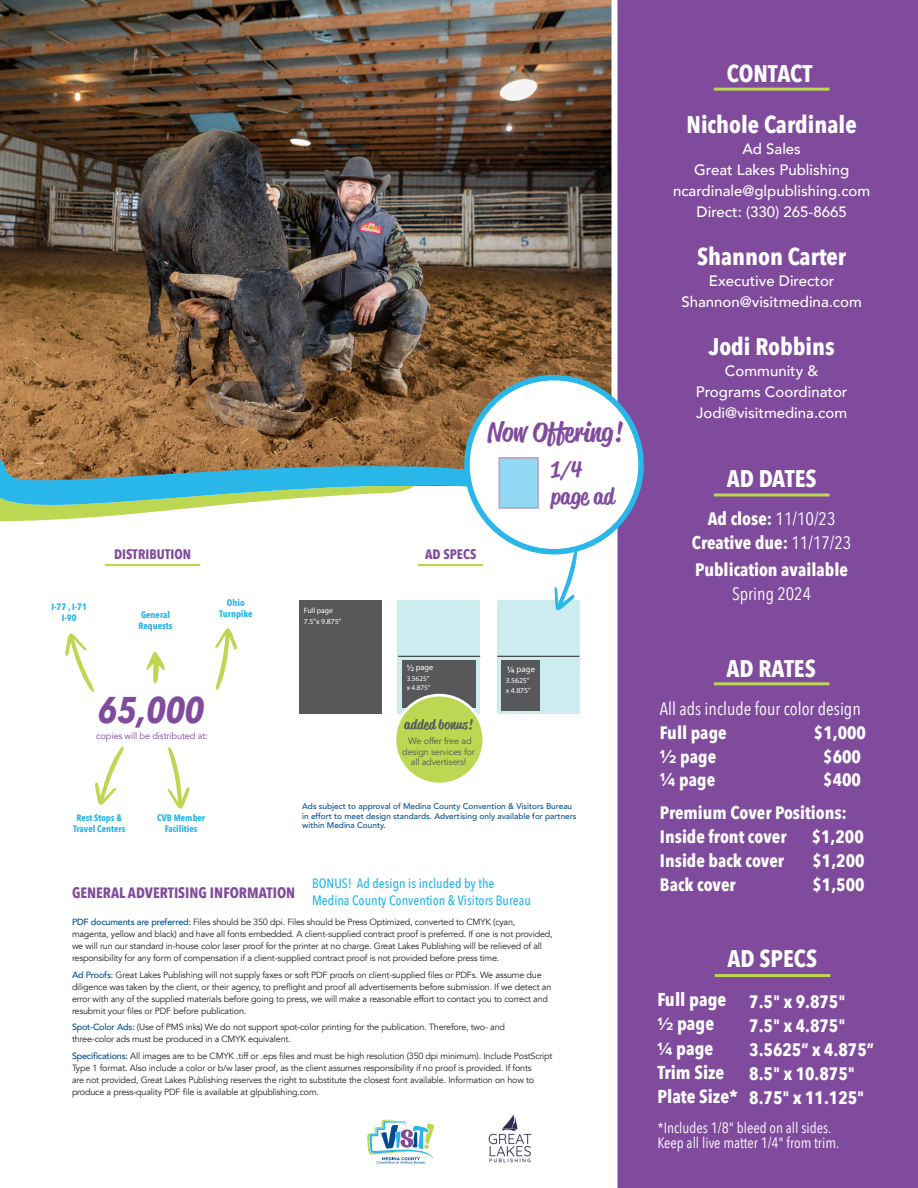
<style>
.page{position:relative;width:918px;height:1188px;background:#fff}
.page>*{position:absolute;margin:0;border:0;box-sizing:border-box;transform-origin:0 0}
.t1{font:italic 700 37.2px "Avenir Next Condensed";color:#804b9d}
.t2{font:500 26.4px "Reklame Script";color:#804b9d;scale:1.04 1}
.t3{font:700 24px "Avenir Next Condensed";color:#fff}
.t4{font:500 22.5px/27px "Reklame Script";color:#804b9d}
.t5{font:700 18.6px/24.2px "Avenir Next Condensed";color:#fff}
.t6{font:700 18px/24px "Avenir Next Condensed";color:#fff;text-align:center}
.t7{font:18px "Avenir Next Condensed";color:#fff}
.t8{font:500 15px/21px "Avenir";color:#fff;text-align:center}
.t9{font:15px/15px "Avenir Next Condensed";color:#fff}
.t10{font:700 15px "Avenir Next Condensed";color:#804b9d}
.t11{font:700 13.65px "Avenir Next Condensed";color:#804b9d}
.t12{font:500 13.5px/16.2px "Avenir Next Condensed";color:#29b6e9}
.t13{font:500 13.35px "Reklame Script";letter-spacing:.02em;color:#57585a;scale:1.04 1}
.t14{font:500 9.75px "Proxima Nova";color:#fff}
.t15{font:700 9.3px/11.1px "Avenir Next Condensed";color:#29b6e9;text-align:center}
.t16{font:9.3px "Avenir";letter-spacing:-.02em;color:#804b9d}
.t17{font:500 9.3px "Proxima Nova";color:#fff}
.t18{font:9.15px/10.4px "Avenir";letter-spacing:-.02em;color:#57585a;text-align:center}
.t19{font:9px/12px "Avenir";letter-spacing:-.02em;color:#231f20}
.t20{font:8.7px "Myriad Pro";color:#fff}
.t21{font:500 8.25px/9.9px "Avenir";color:#064f8c}
.t22{font:8.25px "Myriad Pro";color:#fff}
.t23{font:7.65px/10.1px "Myriad Pro";color:#fff}
.t24{font:7.2px/9.6px "Myriad Pro";color:#fff}
.s1{font-weight:500;color:#004d8c}
.s2{font-weight:400}
.s3{font-family:"Proxima Nova";font-size:19.5px}
.s4{font-family:"Proxima Nova"}
</style>
<div class="page">
<img style="left:0;top:0;width:612px;height:460px">
<svg style="left:0;top:458px;width:416px;height:2px"></svg>
<svg style="left:0;top:460px;width:612px;height:107px"></svg>
<div style="left:612px;top:0;width:306px;height:1188px;background:#804b9d"></div>
<div style="left:299px;top:600px;width:83px;height:113px;background:#57585a"></div>
<img style="left:488px;top:1114px;width:44px;height:49px">
<hr style="left:418px;top:564px;width:65px;height:2px;background:#bcd752">
<div style="left:398px;top:600px;width:82px;height:113px;background:#ccecf0"></div>
<div style="left:497px;top:600px;width:82px;height:113px;background:#ccecf0"></div>
<hr style="left:398px;top:656px;width:82px;height:1px;background:#231f20">
<hr style="left:497px;top:656px;width:82px;height:1px;background:#231f20">
<div style="left:402px;top:660px;width:74px;height:48px;background:#57585a"></div>
<div style="left:501px;top:660px;width:39px;height:50px;background:#57585a"></div>
<div style="left:395px;top:695px;width:89px;height:89px;background:#bcd752;border-radius:50%"></div>
<div style="left:394px;top:694px;width:91px;height:91px;border:3px solid #fff;border-radius:50%"></div>
<hr style="left:105px;top:564px;width:95px;height:2px;background:#bcd752">
<svg style="left:95px;top:746px;width:29px;height:59px"></svg>
<svg style="left:65px;top:633px;width:29px;height:59px"></svg>
<svg style="left:167px;top:747px;width:23px;height:62px"></svg>
<svg style="left:215px;top:628px;width:22px;height:62px"></svg>
<svg style="left:146px;top:652px;width:19px;height:31px"></svg>
<svg style="left:367px;top:1120px;width:67px;height:44px"></svg>
<hr style="left:714px;top:493px;width:116px;height:3px;background:#bcd752">
<hr style="left:714px;top:682px;width:116px;height:3px;background:#bcd752">
<hr style="left:715px;top:974px;width:115px;height:3px;background:#bcd752">
<hr style="left:714px;top:88px;width:116px;height:3px;background:#bcd752">
<svg style="left:554px;top:552px;width:23px;height:59px"></svg>
<div style="left:467px;top:378px;width:174px;height:174px;background:#fff;border-radius:50%"></div>
<div style="left:464px;top:375px;width:180px;height:180px;border:6px solid #29b6e9;border-radius:50%"></div>
<svg style="left:498px;top:457px;width:41px;height:52px;fill:#91d9f3"></svg>
<p class="t15" style="left:52px;top:601px;width:37px">I-77 , I-71<br>I-90</p>
<p class="t11" style="left:114px;top:546px;width:79px">DISTRIBUTION</p>
<p class="t15" style="left:139px;top:609px;width:36px;text-align:left">General<br>Requests</p>
<p class="t15" style="left:219px;top:597px;width:35px">Ohio<br>Turnpike</p>
<p class="t1" style="left:98px;top:688px;width:108px">65,000</p>
<p class="t16" style="left:96px;top:730px;width:113px">copies will be distributed at:</p>
<p class="t15" style="left:73px;top:812px;width:54px">Rest Stops &amp;<br>Travel Centers</p>
<p class="t15" style="left:157px;top:812px;width:50px">CVB Member<br>Facilities</p>
<p class="t23" style="left:304px;top:605px;width:31px">Full page</p>
<p class="t23" style="left:304px;top:616px;width:39px">7.5”x 9.875”</p>
<p class="t2" style="left:487px;top:413px;width:132px">Now Offering!</p>
<p class="t4" style="left:551px;top:455px;width:65px">1/4 page ad</p>
<p class="t11" style="left:425px;top:546px;width:53px">AD SPECS</p>
<p class="t17" style="left:407px;top:661px;width:9px">½</p>
<p class="t22" style="left:416px;top:662px;width:19px">page</p>
<p class="t14" style="left:507px;top:662px;width:9px">¼</p>
<p class="t20" style="left:517px;top:663px;width:20px">page</p>
<p class="t24" style="left:407px;top:674px;width:25px">3.5625” x 4.875”</p>
<p class="t23" style="left:506px;top:675px;width:27px">3.5625” x 4.875”</p>
<p class="t13" style="left:404px;top:715px;width:68px">added bonus!</p>
<p class="t18" style="left:402px;top:736px;width:74px">We offer free ad design services for all advertisers!</p>
<p class="t21" style="left:302px;top:800px;width:276px">Ads subject to approval of Medina County Convention &amp; Visitors Bureau in effort to meet design standards. Advertising only available for partners within Medina County.</p>
<p class="t12" style="left:312px;top:875px;width:220px">BONUS! Ad design is included by the<br>Medina County Convention &amp; Visitors Bureau</p>
<p class="t10" style="left:72px;top:884px;width:225px">GENERAL ADVERTISING INFORMATION</p>
<p class="t19" style="left:72px;top:916px;width:482px"><span class="s1">PDF documents are preferred:</span> Files should be 350 dpi. Files should be Press Optimized, converted to CMYK (cyan, magenta, yellow and black) and have all fonts embedded. A client-supplied contract proof is preferred. If one is not provided, we will run our standard in-house color laser proof for the printer at no charge. Great Lakes Publishing will be relieved of all responsibility for any form of compensation if a client-supplied contract proof is not provided before press time.</p>
<p class="t19" style="left:72px;top:969px;width:481px"><span class="s1">Ad Proofs:</span> Great Lakes Publishing will not supply faxes or soft PDF proofs on client-supplied files or PDFs. We assume due diligence was taken by the client, or their agency, to preflight and proof all advertisements before submission. If we detect an error with any of the supplied materials before going to press, we will make a reasonable effort to contact you to correct and resubmit your files or PDF before publication.</p>
<p class="t19" style="left:72px;top:1021px;width:435px"><span class="s1">Spot-Color Ads:</span> (Use of PMS inks) We do not support spot-color printing for the publication. Therefore, two- and three-color ads must be produced in a CMYK equivalent.</p>
<p class="t19" style="left:72px;top:1050px;width:482px"><span class="s1">Specifications:</span> All images are to be CMYK .tiff or .eps files and must be high resolution (350 dpi minimum). Include PostScript Type 1 format. Also include a color or b/w laser proof, as the client assumes responsibility if no proof is provided. If fonts<br>are not provided, Great Lakes Publishing reserves the right to substitute the closest font available. Information on how to produce a press-quality PDF file is available at glpublishing.com.</p>
<p class="t3" style="left:727px;top:58px;width:87px">CONTACT</p>
<p class="t3" style="left:687px;top:110px;width:172px">Nichole Cardinale</p>
<p class="t8" style="left:694px;top:137px;width:157px">Ad Sales<br>Great Lakes Publishing</p>
<p class="t8" style="left:673px;top:179px;width:199px">ncardinale@glpublishing.com</p>
<p class="t8" style="left:697px;top:200px;width:152px">Direct: (330) 265-8665</p>
<p class="t3" style="left:697px;top:242px;width:151px">Shannon Carter</p>
<p class="t8" style="left:709px;top:270px;width:127px">Executive Director</p>
<p class="t8" style="left:681px;top:291px;width:182px">Shannon@visitmedina.com</p>
<p class="t3" style="left:709px;top:332px;width:127px">Jodi Robbins</p>
<p class="t8" style="left:696px;top:360px;width:153px">Community &amp;<br>Programs Coordinator</p>
<p class="t8" style="left:696px;top:402px;width:152px">Jodi@visitmedina.com</p>
<p class="t3" style="left:727px;top:464px;width:91px">AD DATES</p>
<p class="t6" style="left:708px;top:507px;width:129px">Ad close: <span class="s2">11/10/23</span></p>
<p class="t6" style="left:692px;top:531px;width:161px">Creative due: <span class="s2">11/17/23</span></p>
<p class="t6" style="left:695px;top:558px;width:154px">Publication available<br><span class="s2">Spring 2024</span></p>
<p class="t3" style="left:726px;top:654px;width:91px">AD RATES</p>
<p class="t7" style="left:660px;top:693px;width:202px">All ads include four color design</p>
<p class="t6" style="left:660px;top:721px;width:68px">Full page</p>
<p class="t6" style="left:814px;top:721px;width:54px">$1,000</p>
<p class="t6" style="left:660px;top:745px;width:58px"><span class="s3">½</span> page</p>
<p class="t6" style="left:823px;top:745px;width:39px">$600</p>
<p class="t6" style="left:660px;top:801px;width:189px">Premium Cover Positions:</p>
<p class="t6" style="left:660px;top:825px;width:128px">Inside front cover</p>
<p class="t6" style="left:812px;top:825px;width:54px">$1,200</p>
<p class="t6" style="left:660px;top:849px;width:126px">Inside back cover</p>
<p class="t6" style="left:812px;top:849px;width:54px">$1,200</p>
<p class="t6" style="left:660px;top:873px;width:77px">Back cover</p>
<p class="t6" style="left:812px;top:873px;width:54px">$1,500</p>
<p class="t6" style="left:660px;top:768px;width:57px"><span class="s3">¼</span> page</p>
<p class="t6" style="left:823px;top:768px;width:39px">$400</p>
<p class="t3" style="left:728px;top:944px;width:91px">AD SPECS</p>
<p class="t5" style="left:657px;top:988px;width:71px">Full page</p>
<p class="t5" style="left:657px;top:1012px;width:69px"><span class="s4">½</span> page <span class="s4">¼</span> page<br>Trim Size</p>
<p class="t5" style="left:657px;top:1084px;width:82px">Plate Size*</p>
<p class="t9" style="left:657px;top:1120px;width:183px">*Includes 1/8" bleed on all sides.<br>Keep all live matter 1/4" from trim.</p>
<p class="t6" style="left:749px;top:989px;width:98px">7.5" x 9.875"</p>
<p class="t6" style="left:749px;top:1013px;width:126px;text-align:left">7.5" x 4.875"<br>3.5625” x 4.875”<br>8.5" x 10.875"</p>
<p class="t6" style="left:749px;top:1085px;width:117px">8.75" x 11.125"</p>
</div>
